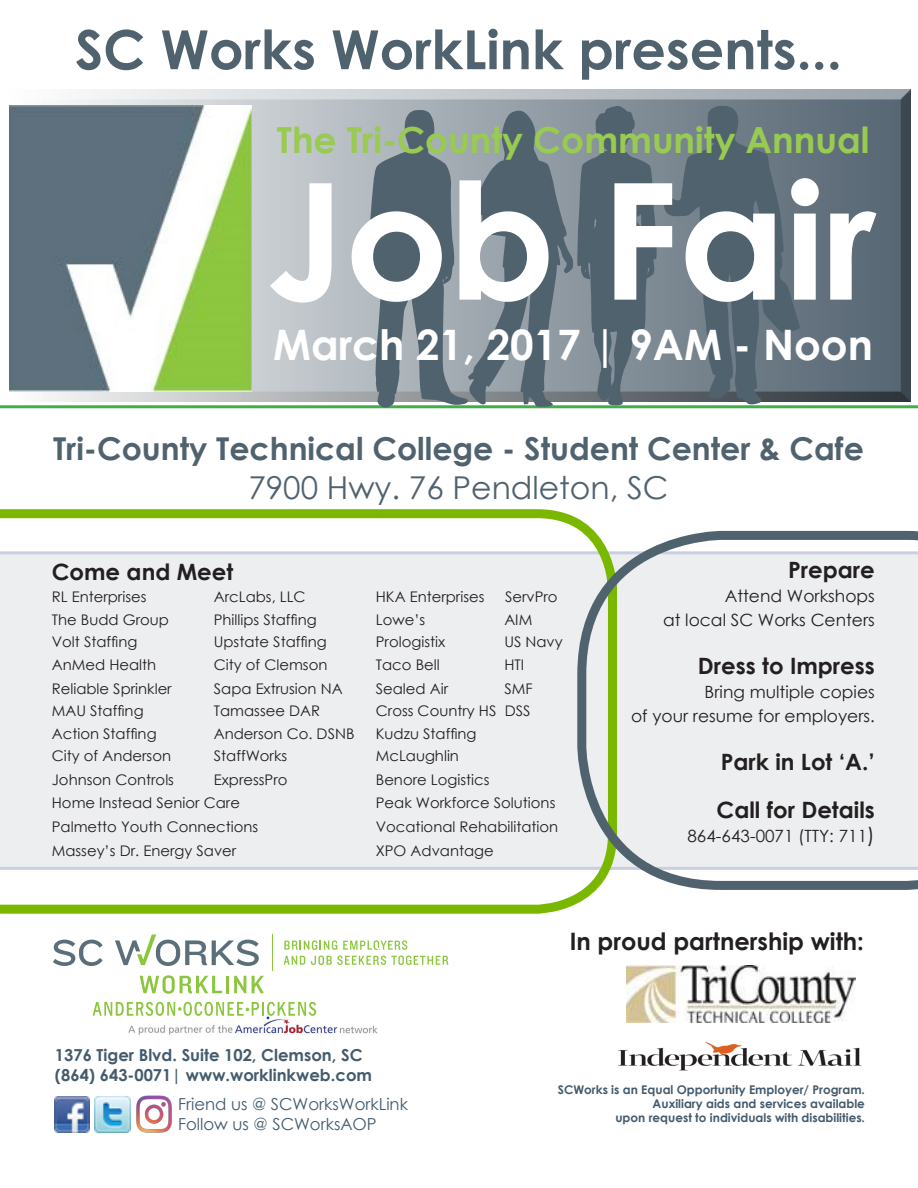
<style>
.page{position:relative;width:918px;height:1188px;background:#fff}
.page>*{position:absolute;margin:0;border:0;box-sizing:border-box;transform-origin:0 0}
.t1{font:700 162px "Century Gothic";color:#fff}
.t2{font:700 54px "Century Gothic";color:#51626f}
.t3{font:700 42px "Century Gothic";color:#fff}
.t4{font:700 36px "Century Gothic";color:#98cb50}
.t5{font:700 31.5px "Century Gothic";color:#51626f}
.t6{font:31.5px "Century Gothic";color:#51626f}
.t7{font:700 24px "Century Gothic";color:#231f20}
.t8{font:700 22.5px "Century Gothic";color:#231f20}
.t9{font:16.8px "Century Gothic";color:#231f20}
.t10{font:700 16.5px "Century Gothic";color:#435b6d}
.t11{font:16.5px "Century Gothic";color:#435b6d}
.t12{font:14.7px "Century Gothic";color:#231f20}
.t13{font:700 12px "Century Gothic";color:#435b6d}
.s1{font-size:20.25px}
</style>
<div class="page">
<img style="left:128px;top:1012px;width:250px;height:23px">
<div style="left:0;top:87px;width:912px;height:316px;background:#231f20;opacity:.75"></div>
<hr style="left:0;top:405px;width:918px;height:3px;background:#40ae49">
<svg style="left:369px;top:102px;width:431px;height:306px;background:#6c7b85"></svg>
<svg style="left:284px;top:940px;width:164px;height:25px"></svg>
<svg style="left:53px;top:940px;width:50px;height:26px"></svg>
<svg style="left:115px;top:934px;width:144px;height:32px"></svg>
<hr style="left:272px;top:934px;width:1px;height:37px;background:#8bc63e">
<svg style="left:140px;top:975px;width:82px;height:19px"></svg>
<hr style="left:226px;top:976px;width:3px;height:17px;background:#8bc63e">
<svg style="left:234px;top:976px;width:12px;height:17px"></svg>
<svg style="left:252px;top:976px;width:12px;height:17px"></svg>
<svg style="left:93px;top:1002px;width:223px;height:17px"></svg>
<img style="left:54px;top:1096px;width:36px;height:36px">
<img style="left:95px;top:1096px;width:35px;height:36px">
<img style="left:9px;top:106px;width:243px;height:285px">
<img style="left:627px;top:966px;width:228px;height:57px">
<svg style="left:0;top:509px;width:596px;height:405px"></svg>
<svg style="left:577px;top:531px;width:341px;height:359px;background:#e0e3e1"></svg>
<img style="left:130px;top:1095px;width:42px;height:38px">
<img style="left:618px;top:1042px;width:244px;height:29px">
<p class="t2" style="left:75px;top:9px;width:768px">SC Works WorkLink presents...</p>
<p class="t4" style="left:277px;top:112px;width:594px">The Tri-County Community Annual</p>
<p class="t1" style="left:267px;top:118px;width:611px">Job Fair</p>
<p class="t3" style="left:273px;top:313px;width:601px">March 21, 2017 | 9AM - Noon</p>
<p class="t5" style="left:53px;top:425px;width:812px">Tri-County Technical College - Student Center &amp; Cafe</p>
<p class="t6" style="left:248px;top:466px;width:422px">7900 Hwy. 76 Pendleton, SC</p>
<p class="t8" style="left:52px;top:555px;width:183px">Come and Meet</p>
<p class="t12" style="left:52px;top:587px;width:96px">RL Enterprises</p>
<p class="t12" style="left:214px;top:587px;width:93px">ArcLabs, LLC</p>
<p class="t12" style="left:376px;top:587px;width:110px">HKA Enterprises</p>
<p class="t12" style="left:505px;top:587px;width:54px">ServPro</p>
<p class="t12" style="left:52px;top:609px;width:119px">The Budd Group</p>
<p class="t12" style="left:214px;top:609px;width:105px">Phillips Staffing</p>
<p class="t12" style="left:376px;top:609px;width:51px">Lowe’s</p>
<p class="t12" style="left:504px;top:609px;width:29px">AIM</p>
<p class="t12" style="left:52px;top:632px;width:87px">Volt Staffing</p>
<p class="t12" style="left:214px;top:632px;width:114px">Upstate Staffing</p>
<p class="t12" style="left:376px;top:632px;width:71px">Prologistix</p>
<p class="t12" style="left:504px;top:632px;width:60px">US Navy</p>
<p class="t12" style="left:52px;top:654px;width:106px">AnMed Health</p>
<p class="t12" style="left:214px;top:654px;width:115px">City of Clemson</p>
<p class="t12" style="left:376px;top:654px;width:65px">Taco Bell</p>
<p class="t12" style="left:504px;top:654px;width:21px">HTI</p>
<p class="t12" style="left:52px;top:678px;width:121px">Reliable Sprinkler</p>
<p class="t12" style="left:214px;top:678px;width:130px">Sapa Extrusion NA</p>
<p class="t12" style="left:376px;top:678px;width:74px">Sealed Air</p>
<p class="t12" style="left:504px;top:678px;width:30px">SMF</p>
<p class="t12" style="left:52px;top:701px;width:93px">MAU Staffing</p>
<p class="t12" style="left:214px;top:701px;width:108px">Tamassee DAR</p>
<p class="t12" style="left:376px;top:701px;width:156px">Cross Country HS DSS</p>
<p class="t12" style="left:52px;top:723px;width:106px">Action Staffing</p>
<p class="t12" style="left:214px;top:723px;width:142px">Anderson Co. DSNB</p>
<p class="t12" style="left:376px;top:723px;width:102px">Kudzu Staffing</p>
<p class="t12" style="left:52px;top:746px;width:121px">City of Anderson</p>
<p class="t12" style="left:214px;top:746px;width:75px">StaffWorks</p>
<p class="t12" style="left:376px;top:746px;width:85px">McLaughlin</p>
<p class="t12" style="left:52px;top:770px;width:124px">Johnson Controls</p>
<p class="t12" style="left:214px;top:770px;width:75px">ExpressPro</p>
<p class="t12" style="left:376px;top:770px;width:115px">Benore Logistics</p>
<p class="t12" style="left:52px;top:792px;width:190px">Home Instead Senior Care</p>
<p class="t12" style="left:376px;top:792px;width:181px">Peak Workforce Solutions</p>
<p class="t12" style="left:52px;top:816px;width:208px">Palmetto Youth Connections</p>
<p class="t12" style="left:376px;top:816px;width:184px">Vocational Rehabilitation</p>
<p class="t12" style="left:52px;top:840px;width:186px">Massey’s Dr. Energy Saver</p>
<p class="t12" style="left:376px;top:840px;width:120px">XPO Advantage</p>
<p class="t8" style="left:788px;top:553px;width:88px">Prepare</p>
<p class="t9" style="left:725px;top:584px;width:152px">Attend Workshops</p>
<p class="t9" style="left:663px;top:608px;width:213px">at local SC Works Centers</p>
<p class="t8" style="left:698px;top:649px;width:178px">Dress to Impress</p>
<p class="t9" style="left:705px;top:680px;width:172px">Bring multiple copies</p>
<p class="t9" style="left:631px;top:704px;width:245px">of your resume for employers.</p>
<p class="t8" style="left:721px;top:745px;width:156px">Park in Lot ‘A.’</p>
<p class="t8" style="left:717px;top:793px;width:160px">Call for Details</p>
<p class="t9" style="left:687px;top:824px;width:189px">864-643-0071 (TTY: 711<span class="s1">)</span></p>
<p class="t7" style="left:570px;top:923px;width:296px">In proud partnership with:</p>
<p class="t10" style="left:55px;top:1043px;width:309px">1376 Tiger Blvd. Suite 102, Clemson, SC</p>
<p class="t10" style="left:55px;top:1062px;width:319px">(864) 643-0071| www.worklinkweb.com</p>
<p class="t11" style="left:178px;top:1093px;width:231px">Friend us @ SCWorksWorkLink</p>
<p class="t11" style="left:178px;top:1113px;width:200px">Follow us @ SCWorksAOP</p>
<p class="t13" style="left:558px;top:1080px;width:309px">SCWorks is an Equal Opportunity Employer/ Program.</p>
<p class="t13" style="left:653px;top:1095px;width:214px">Auxiliary aids and services available</p>
<p class="t13" style="left:615px;top:1109px;width:251px">upon request to individuals with disabilities.</p>
</div>
